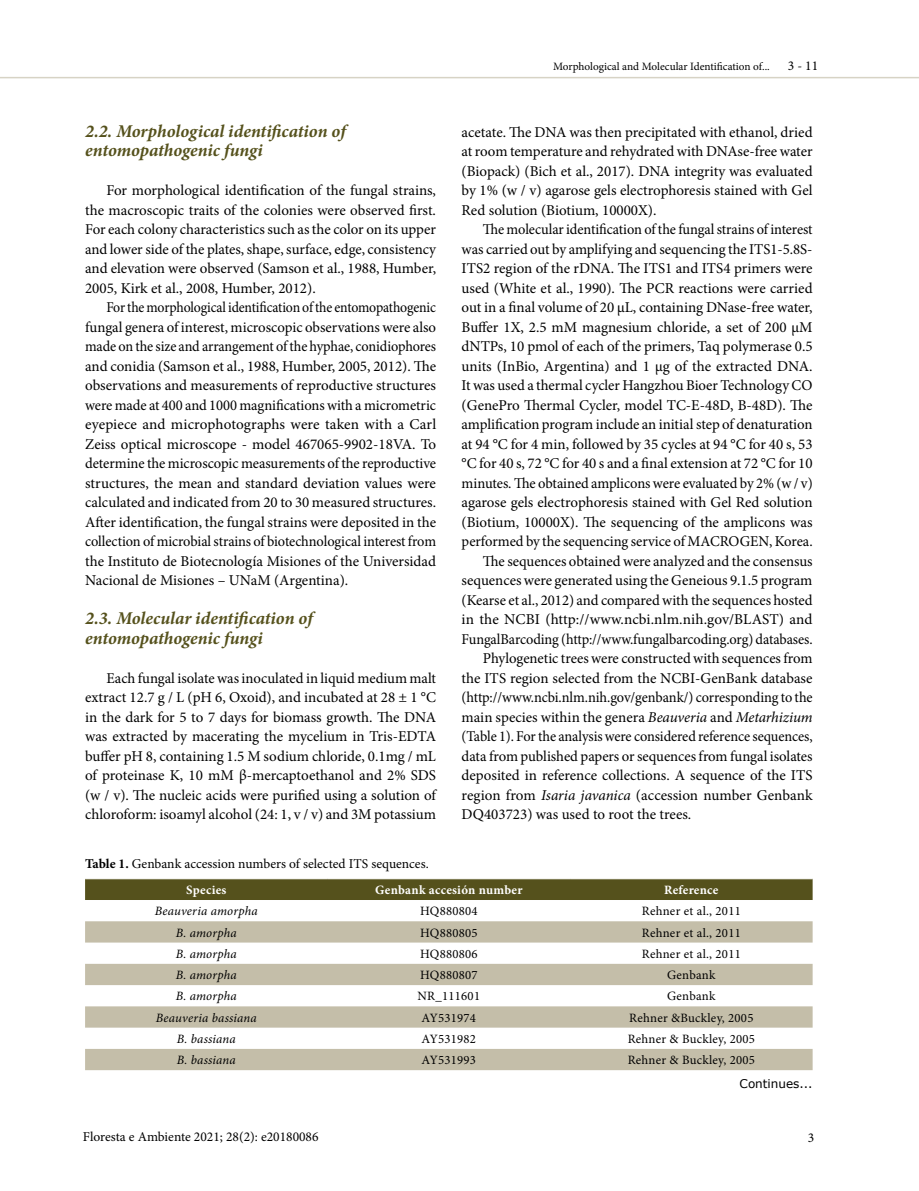
<style>
.page{position:relative;width:919px;height:1191px;background:#fff}
.page>*{position:absolute;margin:0;border:0;box-sizing:border-box;transform-origin:0 0}
.t1{font:italic 700 18px/19.5px "Minion Pro";letter-spacing:-.005em;color:#55511c}
.TEXTO{font:15px/19.5px "Minion Pro";color:#000;text-align:justify}
.TEXTO-2{font:15px/19.5px "Minion Pro";color:#000;text-align:justify;scale:.96 1}
.TEXTO-3{font:15px/19.5px "Minion Pro";color:#000;text-align:justify;scale:.92 1}
.tit_tab{font:13.5px "Minion Pro";color:#000}
.Tabela_Corpo{font:12.75px "Minion Pro";letter-spacing:.02em;color:#000}
.Tabela_Corpo-2{font:italic 12.75px "Minion Pro";letter-spacing:.015em;color:#000}
.Tabela_gravata{font:700 12.75px "Minion Pro";letter-spacing:.02em;color:#fff}
.t2{font:12px "Verdana";color:#000}
.t3{font:11.25px "Minion Pro";color:#000}
.s1{font-style:italic}
.s2{font-weight:700}
</style>
<div class="page">
<hr style="left:0;top:77px;width:918px;height:1px;background:#d7d3c5">
<div style="left:85px;top:879px;width:727px;height:21px;background:#55511c"></div>
<svg style="left:85px;top:921px;width:727px;height:149px;fill:#c4bea9"></svg>
<p class="t1" style="left:85px;top:121px;width:262px">2.2. Morphological identification of entomopathogenic fungi</p>
<p class="TEXTO" style="left:85px;top:181px;width:352px;text-indent:21px">For morphological identification of the fungal strains, the macroscopic traits of the colonies were observed first.<br>For each colony characteristics such as the color on its upper and lower side of the plates, shape, surface, edge, consistency and elevation were observed (Samson et al., 1988, Humber, 2005, Kirk et al., 2008, Humber, 2012).</p>
<p class="TEXTO-3" style="left:85px;top:298px;width:383px;text-indent:21px">For the morphological identification of the entomopathogenic fungal genera of interest, microscopic observations were also made on the size and arrangement of the hyphae, conidiophores and conidia (Samson et al., 1988, Humber, 2005, 2012). The observations and measurements of reproductive structures were made at 400 and 1000 magnifications with a micrometric eyepiece and microphotographs were taken with a Carl Zeiss optical microscope - model 467065-9902-18VA. To determine the microscopic measurements of the reproductive structures, the mean and standard deviation values were calculated and indicated from 20 to 30 measured structures.<br>After identification, the fungal strains were deposited in the collection of microbial strains of biotechnological interest from the Instituto de Biotecnología Misiones of the Universidad Nacional de Misiones – UNaM (Argentina).</p>
<p class="t1" style="left:85px;top:608px;width:229px">2.3. Molecular identification of entomopathogenic fungi</p>
<p class="TEXTO" style="left:85px;top:668px;width:352px;text-indent:21px">Each fungal isolate was inoculated in liquid medium malt extract 12.7 g / L (pH 6, Oxoid), and incubated at 28 ± 1 °C in the dark for 5 to 7 days for biomass growth. The DNA was extracted by macerating the mycelium in Tris-EDTA buffer pH 8, containing 1.5 M sodium chloride, 0.1mg / mL of proteinase K, 10 mM β-mercaptoethanol and 2% SDS (w / v). The nucleic acids were purified using a solution of chloroform: isoamyl alcohol (24: 1, v / v) and 3M potassium</p>
<p class="t3" style="left:553px;top:59px;width:218px">Morphological and Molecular Identification of...</p>
<p class="tit_tab" style="left:787px;top:57px;width:32px">3 - 11</p>
<p class="TEXTO" style="left:461px;top:122px;width:352px">acetate. The DNA was then precipitated with ethanol, dried at room temperature and rehydrated with DNAse-free water (Biopack) (Bich et al., 2017). DNA integrity was evaluated by 1% (w / v) agarose gels electrophoresis stained with Gel Red solution (Biotium, 10000X).</p>
<p class="TEXTO-2" style="left:461px;top:220px;width:367px;text-indent:21px">The molecular identification of the fungal strains of interest was carried out by amplifying and sequencing the ITS1-5.8S-ITS2 region of the rDNA. The ITS1 and ITS4 primers were used (White et al., 1990). The PCR reactions were carried out in a final volume of 20 μL, containing DNase-free water, Buffer 1X, 2.5 mM magnesium chloride, a set of 200 μM dNTPs, 10 pmol of each of the primers, Taq polymerase 0.5 units (InBio, Argentina) and 1 μg of the extracted DNA.<br>It was used a thermal cycler Hangzhou Bioer Technology CO (GenePro Thermal Cycler, model TC-E-48D, B-48D). The amplification program include an initial step of denaturation at 94 °C for 4 min, followed by 35 cycles at 94 °C for 40 s, 53 °C for 40 s, 72 °C for 40 s and a final extension at 72 °C for 10 minutes. The obtained amplicons were evaluated by 2% (w / v) agarose gels electrophoresis stained with Gel Red solution (Biotium, 10000X). The sequencing of the amplicons was performed by the sequencing service of MACROGEN, Korea.</p>
<p class="TEXTO" style="left:461px;top:551px;width:352px;text-indent:21px">The sequences obtained were analyzed and the consensus sequences were generated using the Geneious 9.1.5 program (Kearse et al., 2012) and compared with the sequences hosted in the NCBI (http://www.ncbi.nlm.nih.gov/BLAST) and FungalBarcoding (http://www.fungalbarcoding.org) databases.</p>
<p class="TEXTO" style="left:461px;top:649px;width:352px;text-indent:21px">Phylogenetic trees were constructed with sequences from the ITS region selected from the NCBI-GenBank database (http://www.ncbi.nlm.nih.gov/genbank/) corresponding to the main species within the genera <span class="s1">Beauveria</span> and <span class="s1">Metarhizium </span>(Table 1). For the analysis were considered reference sequences, data from published papers or sequences from fungal isolates deposited in reference collections. A sequence of the ITS region from <span class="s1">Isaria javanica</span> (accession number Genbank DQ403723) was used to root the trees.</p>
<p class="tit_tab" style="left:85px;top:854px;width:345px"><span class="s2">Table 1.</span> Genbank accession numbers of selected ITS sequences.</p>
<p class="Tabela_gravata" style="left:186px;top:881px;width:42px">Species</p>
<p class="Tabela_gravata" style="left:375px;top:881px;width:149px">Genbank accesión number</p>
<p class="Tabela_gravata" style="left:664px;top:881px;width:56px">Reference</p>
<p class="Tabela_Corpo-2" style="left:155px;top:902px;width:104px">Beauveria amorpha</p>
<p class="Tabela_Corpo" style="left:420px;top:902px;width:59px">HQ880804</p>
<p class="Tabela_Corpo" style="left:642px;top:902px;width:100px">Rehner et al., 2011</p>
<p class="Tabela_Corpo-2" style="left:176px;top:923px;width:63px">B. amorpha</p>
<p class="Tabela_Corpo" style="left:420px;top:924px;width:59px">HQ880805</p>
<p class="Tabela_Corpo" style="left:642px;top:924px;width:100px">Rehner et al., 2011</p>
<p class="Tabela_Corpo-2" style="left:176px;top:945px;width:63px">B. amorpha</p>
<p class="Tabela_Corpo" style="left:420px;top:945px;width:59px">HQ880806</p>
<p class="Tabela_Corpo" style="left:642px;top:945px;width:100px">Rehner et al., 2011</p>
<p class="Tabela_Corpo-2" style="left:176px;top:966px;width:63px">B. amorpha</p>
<p class="Tabela_Corpo" style="left:420px;top:966px;width:59px">HQ880807</p>
<p class="Tabela_Corpo" style="left:667px;top:966px;width:50px">Genbank</p>
<p class="Tabela_Corpo-2" style="left:176px;top:987px;width:63px">B. amorpha</p>
<p class="Tabela_Corpo" style="left:417px;top:987px;width:64px">NR_111601</p>
<p class="Tabela_Corpo" style="left:667px;top:987px;width:50px">Genbank</p>
<p class="Tabela_Corpo-2" style="left:156px;top:1008px;width:102px">Beauveria bassiana</p>
<p class="Tabela_Corpo" style="left:421px;top:1009px;width:56px">AY531974</p>
<p class="Tabela_Corpo" style="left:629px;top:1009px;width:126px">Rehner &amp;Buckley, 2005</p>
<p class="Tabela_Corpo-2" style="left:177px;top:1030px;width:60px">B. bassiana</p>
<p class="Tabela_Corpo" style="left:421px;top:1030px;width:56px">AY531982</p>
<p class="Tabela_Corpo" style="left:627px;top:1030px;width:129px">Rehner &amp; Buckley, 2005</p>
<p class="Tabela_Corpo-2" style="left:177px;top:1051px;width:60px">B. bassiana</p>
<p class="Tabela_Corpo" style="left:421px;top:1051px;width:56px">AY531993</p>
<p class="Tabela_Corpo" style="left:627px;top:1051px;width:129px">Rehner &amp; Buckley, 2005</p>
<p class="t2" style="left:739px;top:1075px;width:74px">Continues...</p>
<p class="tit_tab" style="left:83px;top:1127px;width:237px">Floresta e Ambiente 2021; 28(2): e20180086</p>
<p class="tit_tab" style="left:807px;top:1128px;width:8px">3</p>
</div>
